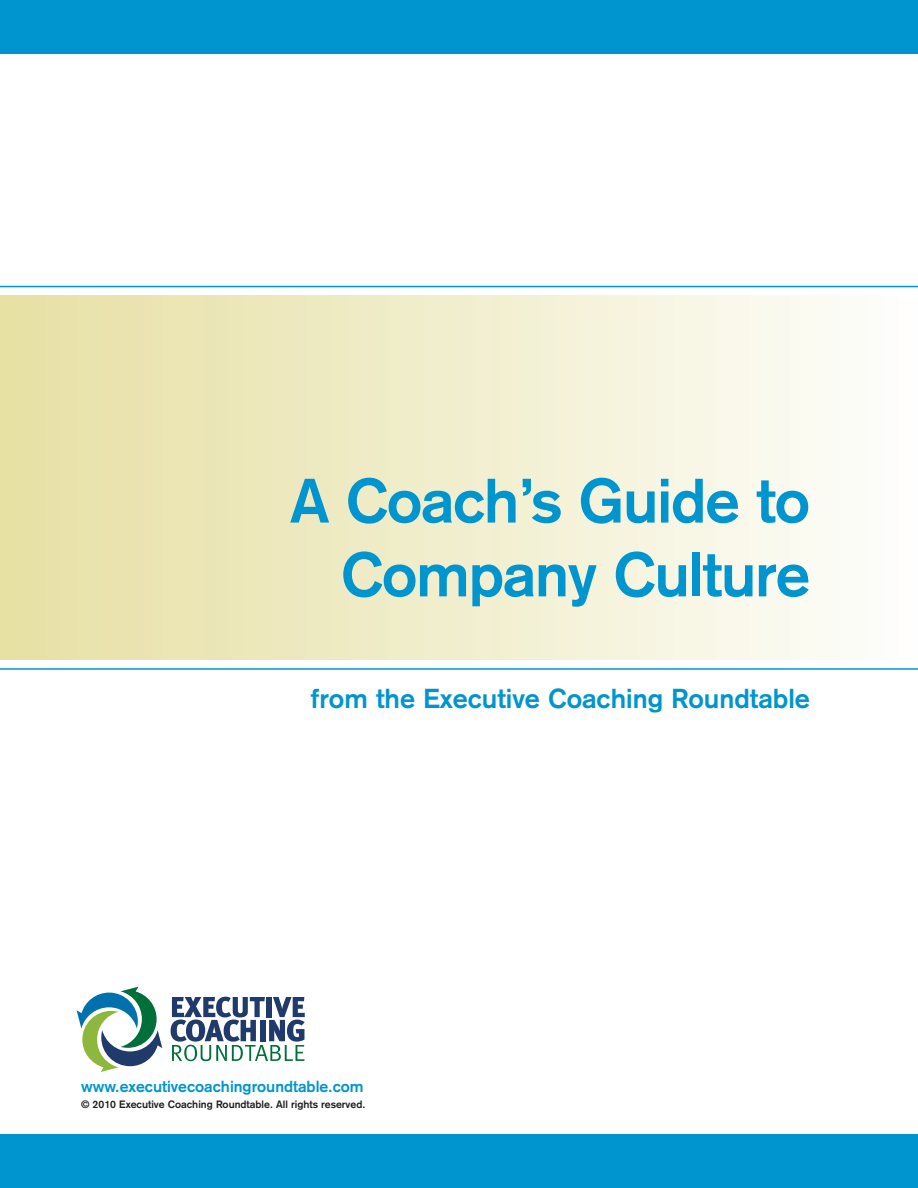
<style>
.page{position:relative;width:918px;height:1188px;background:#fff}
.page>*{position:absolute;margin:0;border:0;box-sizing:border-box;transform-origin:0 0}
.t1{font:700 61.5px/73.8px "Akzidenz Grotesk";letter-spacing:-.015em;color:#0095ce;text-align:right}
.t2{font:700 27px "Akzidenz Grotesk";color:#0095ce}
.t3{font:700 15.75px "Akzidenz Grotesk";color:#0095ce}
.t4{font:700 10.5px "Akzidenz Grotesk";color:#231f20}
</style>
<div class="page">
<div style="left:0;top:296px;width:918px;height:364px;background:linear-gradient(to right,#e6dfa3,#fdfefc)"></div>
<hr style="left:0;top:286px;width:918px;height:1px;background:#0095ce">
<hr style="left:0;top:668px;width:918px;height:2px;background:#0095ce">
<div style="left:0;top:0;width:918px;height:54px;background:#0095ce"></div>
<div style="left:0;top:1134px;width:918px;height:54px;background:#0095ce"></div>
<svg style="left:171px;top:997px;width:134px;height:64px"></svg>
<svg style="left:77px;top:987px;width:85px;height:85px"></svg>
<h1 class="t1" style="left:290px;top:469px;width:521px">A Coach’s Guide to<br>Company Culture</h1>
<h2 class="t2" style="left:311px;top:688px;width:501px">from the Executive Coaching Roundtable</h2>
<h3 class="t3" style="left:81px;top:1081px;width:284px">www.executivecoachingroundtable.com</h3>
<p class="t4" style="left:81px;top:1101px;width:286px">© 2010 Executive Coaching Roundtable. All rights reserved.</p>
</div>
